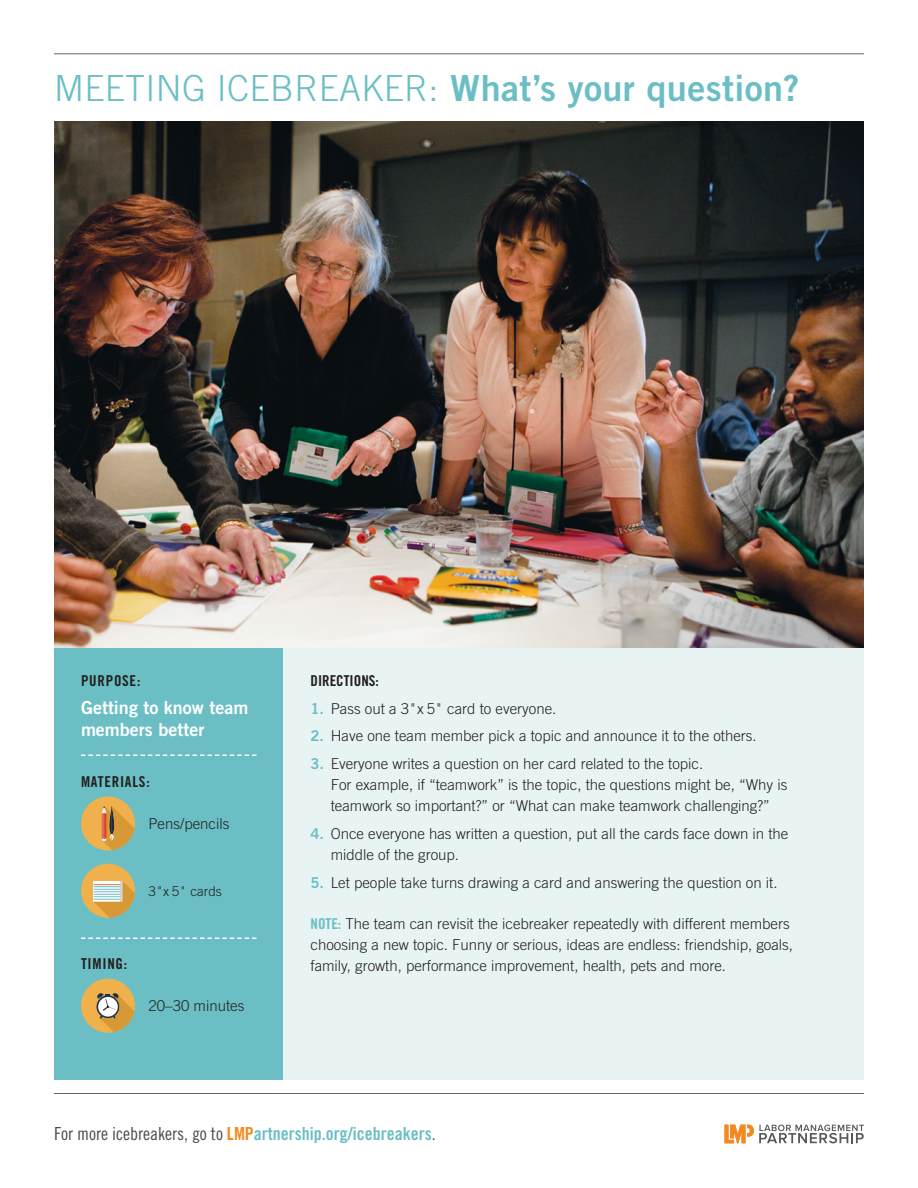
<style>
.page{position:relative;width:918px;height:1188px;background:#fff}
.page>*{position:absolute;margin:0;border:0;box-sizing:border-box;transform-origin:0 0}
.t1{font:36px "Trade Gothic LT Std Bd 2";letter-spacing:.01em;color:#6bbfc4}
.t2{font:18px "Trade Gothic LT Std Bd Cn 20";color:#6bbfc4}
.t3{font:18px/21.6px "Trade Gothic LT Std Bd 2";color:#fff}
.t4{font:300 15px/21px "Trade Gothic LT Std";color:#231f20}
.t5{font:15px "Trade Gothic LT Std Bd Cn 20";letter-spacing:.05em;color:#231f20}
.t6{font:15px "Trade Gothic LT Std Bd Cn 20";color:#231f20}
.t7{font:300 13.5px "Trade Gothic LT Std";color:#231f20}
.s1{font-family:"Trade Gothic LT Std";font-weight:300}
.s2{font-family:"Trade Gothic LT Std Bd 2";font-weight:400;color:#6bbfc4}
.s3{font-family:"Trade Gothic LT Std Bd Cn 20";font-weight:400;color:#6bbfc4}
.s4{font-family:"Trade Gothic LT Std Cn 18";color:#4b4c4d}
.s5{color:#f28a20}
</style>
<div class="page">
<div style="left:54px;top:648px;width:230px;height:432px;background:#6bbfc4"></div>
<div style="left:284px;top:648px;width:580px;height:432px;background:#e8f4f4"></div>
<img style="left:54px;top:122px;width:810px;height:526px">
<hr style="left:54px;top:54px;width:810px;height:1px;background:#636366">
<hr style="left:54px;top:1093px;width:810px;height:1px;background:#636366">
<div style="left:81px;top:796px;width:54px;height:54px;background:#f0b14d;border-radius:50%"></div>
<svg style="left:102px;top:806px;width:33px;height:44px"></svg>
<div style="left:81px;top:864px;width:54px;height:54px;background:#f0b14d;border-radius:50%"></div>
<svg style="left:93px;top:881px;width:42px;height:37px"></svg>
<div style="left:81px;top:979px;width:54px;height:54px;background:#f0b14d;border-radius:50%"></div>
<svg style="left:97px;top:993px;width:37px;height:39px"></svg>
<svg style="left:81px;top:938px;width:175px;height:1px"></svg>
<svg style="left:81px;top:754px;width:175px;height:2px"></svg>
<svg style="left:724px;top:1125px;width:140px;height:18px"></svg>
<h1 class="t1" style="left:54px;top:66px;width:747px"><span class="s1">MEETING ICEBREAKER:</span> What’s your question?</h1>
<p class="t5" style="left:81px;top:671px;width:61px">PURPOSE:</p>
<p class="t3" style="left:81px;top:697px;width:169px">Getting to know team members better</p>
<p class="t5" style="left:81px;top:773px;width:70px">MATERIALS:</p>
<p class="t4" style="left:148px;top:813px;width:82px">Pens/pencils</p>
<p class="t7" style="left:148px;top:883px;width:75px">3"x 5" cards</p>
<p class="t5" style="left:81px;top:955px;width:48px">TIMING:</p>
<p class="t4" style="left:148px;top:995px;width:97px">20–30 minutes</p>
<p class="t6" style="left:310px;top:671px;width:70px">DIRECTIONS:</p>
<p class="t4" style="left:310px;top:698px;width:247px"><span class="s2">1.</span> Pass out a 3"x 5" card to everyone.</p>
<p class="t4" style="left:310px;top:725px;width:448px"><span class="s2">2.</span> Have one team member pick a topic and announce it to the others.</p>
<p class="t4" style="left:331px;top:753px;width:458px;text-indent:-20px"><span class="s2">3.</span> Everyone writes a question on her card related to the topic.<br>For example, if “teamwork” is the topic, the questions might be, “Why is teamwork so important?” or “What can make teamwork challenging?”</p>
<p class="t4" style="left:331px;top:823px;width:459px;text-indent:-20px"><span class="s2">4.</span> Once everyone has written a question, put all the cards face down in the middle of the group.</p>
<p class="t4" style="left:310px;top:872px;width:469px"><span class="s2">5.</span> Let people take turns drawing a card and answering the question on it.</p>
<p class="t4" style="left:310px;top:913px;width:484px"><span class="s3">NOTE:</span> The team can revisit the icebreaker repeatedly with different members choosing a new topic. Funny or serious, ideas are endless: friendship, goals, family, growth, performance improvement, health, pets and more.</p>
<p class="t2" style="left:54px;top:1123px;width:383px"><span class="s4">For more icebreakers, go to</span> <span class="s5">LMP</span>artnership.org/icebreakers<span class="s4">.</span></p>
</div>
